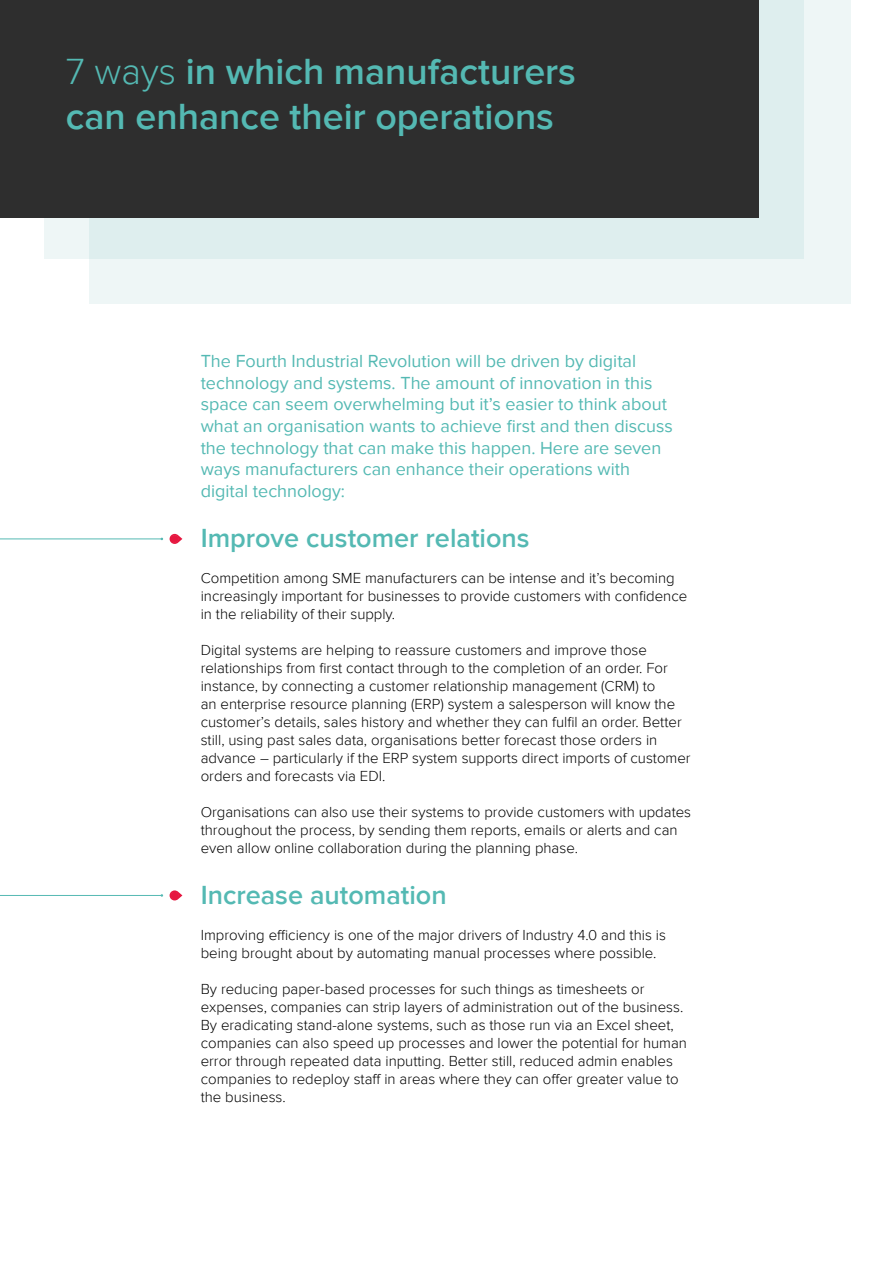
<style>
.page{position:relative;width:893px;height:1263px;background:#fff}
.page>*{position:absolute;margin:0;border:0;box-sizing:border-box;transform-origin:0 0}
.t1{font:600 37.5px "Proxima Nova";color:#54b9b3}
.t2{font:600 27px "Proxima Nova";color:#54b9b3}
.t3{font:18px/21.6px "Proxima Nova";color:#54b9b3}
.t4{font:300 15px/18px "Proxima Nova";color:#000}
.s1{font-weight:300}
</style>
<div class="page">
<div style="left:89px;top:0;width:761px;height:304px;background:#eef6f6"></div>
<div style="left:45px;top:0;width:759px;height:259px;background:#deeeee"></div>
<div style="left:0;top:0;width:759px;height:217px;background:#2e2e2e"></div>
<svg style="left:170px;top:534px;width:12px;height:10px"></svg>
<div style="left:170px;top:535px;width:9px;height:8px;background:#e61740;border-radius:50%"></div>
<hr style="left:0;top:538px;width:162px;height:1px;background:#54b9b3">
<svg style="left:170px;top:890px;width:12px;height:10px"></svg>
<div style="left:170px;top:891px;width:9px;height:8px;background:#e61740;border-radius:50%"></div>
<hr style="left:0;top:895px;width:162px;height:1px;background:#54b9b3">
<p class="t1" style="left:66px;top:50px;width:512px"><span class="s1">7 ways</span> in which manufacturers</p>
<p class="t1" style="left:66px;top:95px;width:490px">can enhance their operations</p>
<p class="t3" style="left:201px;top:351px;width:474px">The Fourth Industrial Revolution will be driven by digital technology and systems. The amount of innovation in this space can seem overwhelming but it’s easier to think about what an organisation wants to achieve first and then discuss the technology that can make this happen. Here are seven ways manufacturers can enhance their operations with</p>
<p class="t3" style="left:201px;top:480px;width:146px">digital technology:</p>
<p class="t2" style="left:201px;top:523px;width:330px">Improve customer relations</p>
<p class="t4" style="left:201px;top:569px;width:488px">Competition among SME manufacturers can be intense and it’s becoming increasingly important for businesses to provide customers with confidence in the reliability of their supply.</p>
<p class="t4" style="left:201px;top:641px;width:491px">Digital systems are helping to reassure customers and improve those relationships from first contact through to the completion of an order. For instance, by connecting a customer relationship management (CRM) to<br>an enterprise resource planning (ERP) system a salesperson will know the customer’s details, sales history and whether they can fulfil an order. Better still, using past sales data, organisations better forecast those orders in advance – particularly if the ERP system supports direct imports of customer orders and forecasts via EDI.</p>
<p class="t4" style="left:201px;top:803px;width:492px">Organisations can also use their systems to provide customers with updates throughout the process, by sending them reports, emails or alerts and can even allow online collaboration during the planning phase.</p>
<p class="t2" style="left:201px;top:879px;width:248px">Increase automation</p>
<p class="t4" style="left:201px;top:926px;width:467px">Improving efficiency is one of the major drivers of Industry 4.0 and this is being brought about by automating manual processes where possible.</p>
<p class="t4" style="left:201px;top:980px;width:488px">By reducing paper-based processes for such things as timesheets or expenses, companies can strip layers of administration out of the business.<br>By eradicating stand-alone systems, such as those run via an Excel sheet, companies can also speed up processes and lower the potential for human error through repeated data inputting. Better still, reduced admin enables companies to redeploy staff in areas where they can offer greater value to the business.</p>
</div>
